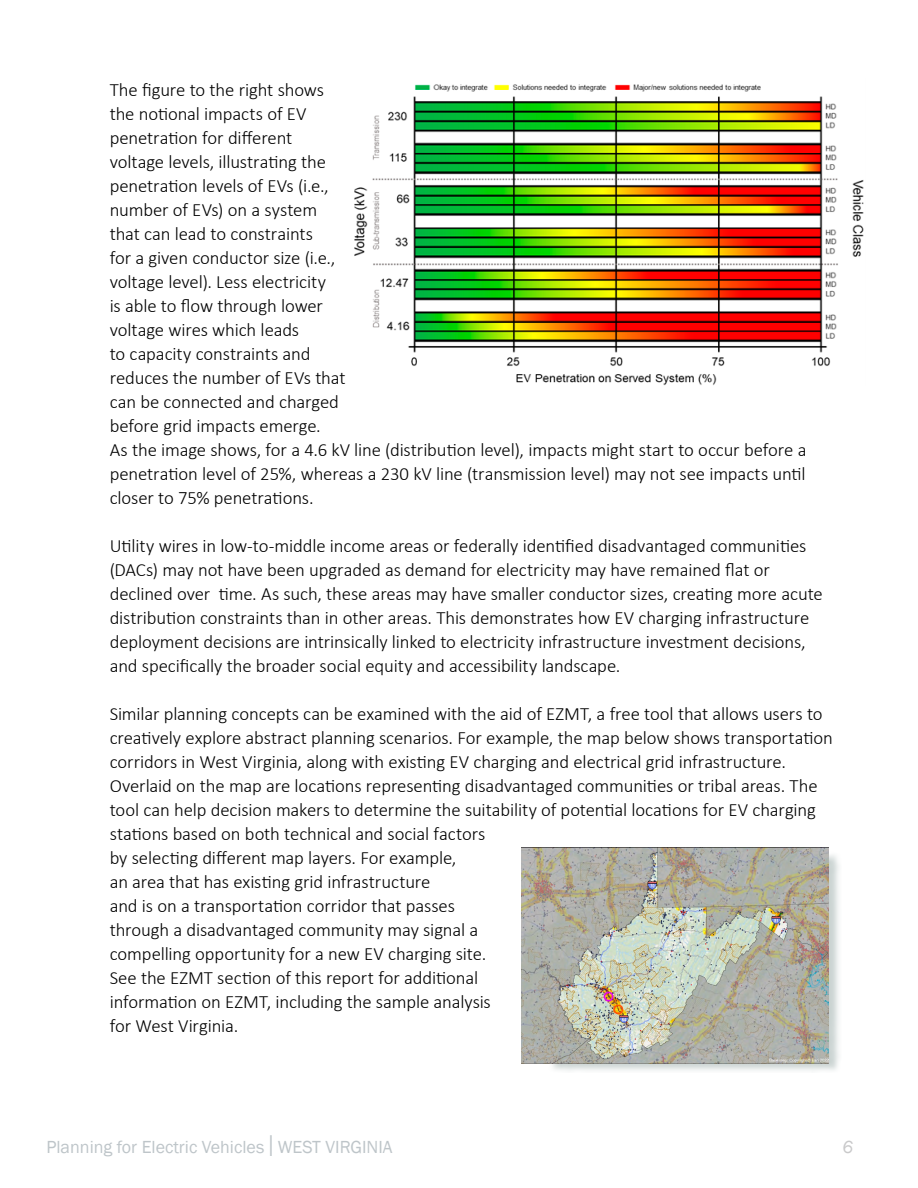
<style>
.page{position:relative;width:918px;height:1188px;background:#fff}
.page>*{position:absolute;margin:0;border:0;box-sizing:border-box;transform-origin:0 0}
.t1{font:300 18.75px/24px "Calibri";letter-spacing:-.01em;color:#000}
.t2{font:18px "Franklin Gothic";color:#bec5c9}
.t3{font:italic 18px "Franklin Gothic";color:#c9c9ca}
.s1{font-size:30.9px}
</style>
<div class="page">
<img style="left:354px;top:84px;width:510px;height:302px">
<div style="left:549px;top:851px;width:293px;height:222px;background:#b9c5c3;opacity:.75"></div>
<img style="left:522px;top:848px;width:306px;height:216px">
<p class="t1" style="left:110px;top:78px;width:698px">The figure to the right shows<br>the notional impacts of EV<br>penetration for different<br>voltage levels, illustrating the<br>penetration levels of EVs (i.e.,<br>number of EVs) on a system<br>that can lead to constraints<br>for a given conductor size (i.e.,<br>voltage level). Less electricity<br>is able to flow through lower<br>voltage wires which leads<br>to capacity constraints and<br>reduces the number of EVs that<br>can be connected and charged<br>before grid impacts emerge.<br>As the image shows, for a 4.6 kV line (distribution level), impacts might start to occur before a penetration level of 25%, whereas a 230 kV line (transmission level) may not see impacts until closer to 75% penetrations.</p>
<p class="t1" style="left:110px;top:534px;width:715px">Utility wires in low-to-middle income areas or federally identified disadvantaged communities (DACs) may not have been upgraded as demand for electricity may have remained flat or declined over time. As such, these areas may have smaller conductor sizes, creating more acute distribution constraints than in other areas. This demonstrates how EV charging infrastructure deployment decisions are intrinsically linked to electricity infrastructure investment decisions, and specifically the broader social equity and accessibility landscape.</p>
<p class="t1" style="left:110px;top:702px;width:725px">Similar planning concepts can be examined with the aid of EZMT, a free tool that allows users to creatively explore abstract planning scenarios. For example, the map below shows transportation corridors in West Virginia, along with existing EV charging and electrical grid infrastructure.<br>Overlaid on the map are locations representing disadvantaged communities or tribal areas. The tool can help decision makers to determine the suitability of potential locations for EV charging stations based on both technical and social factors<br>by selecting different map layers. For example,<br>an area that has existing grid infrastructure<br>and is on a transportation corridor that passes<br>through a disadvantaged community may signal a<br>compelling opportunity for a new EV charging site.<br>See the EZMT section of this report for additional<br>information on EZMT, including the sample analysis<br>for West Virginia.</p>
<p class="t2" style="left:46px;top:1136px;width:348px">Planning for Electric Vehicles <span class="s1">I</span> WEST VIRGINIA</p>
<p class="t3" style="left:842px;top:1136px;width:12px">6</p>
</div>
